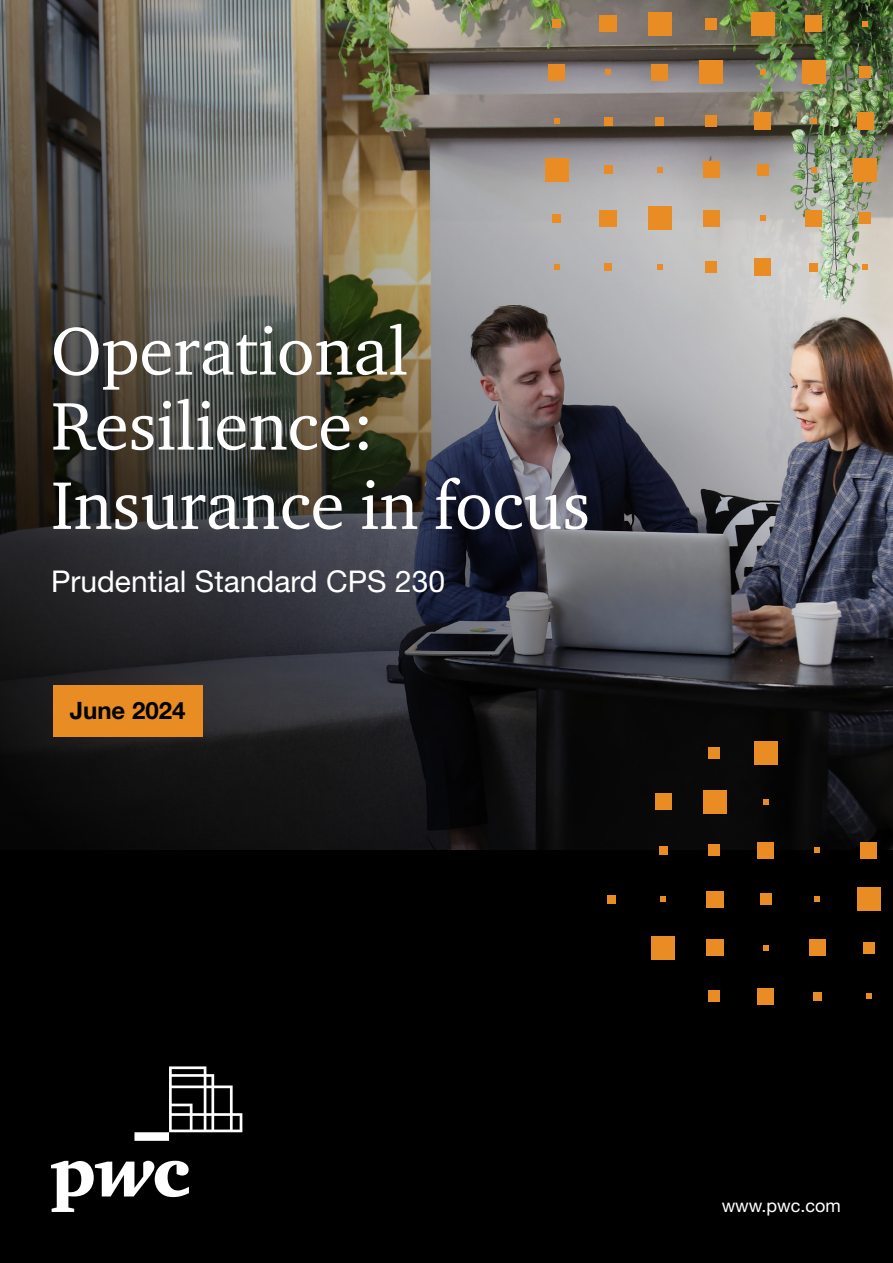
<style>
.page{position:relative;width:893px;height:1263px;background:#fff}
.page>*{position:absolute;margin:0;border:0;box-sizing:border-box;transform-origin:0 0}
.t1{font:69px/77.1px "ITC Charter Com";color:#fff}
.t2{font:30px "Helvetica Neue LT Std";color:#fff}
.t3{font:700 24px "Helvetica Neue LT Std";color:#000101}
.t4{font:18px "Helvetica Neue LT Std";color:#fff}
</style>
<div class="page">
<div style="left:0;top:850px;width:893px;height:413px;background:#000"></div>
<img style="left:0;top:0;width:893px;height:855px">
<div style="left:553px;top:19px;width:8px;height:9px;background:#e98c24"></div>
<div style="left:600px;top:15px;width:17px;height:17px;background:#e98c24"></div>
<div style="left:648px;top:12px;width:24px;height:24px;background:#e98c24"></div>
<div style="left:705px;top:18px;width:12px;height:12px;background:#e98c24"></div>
<div style="left:751px;top:12px;width:23px;height:24px;background:#e98c24"></div>
<div style="left:805px;top:15px;width:17px;height:17px;background:#e98c24"></div>
<svg style="left:863px;top:21px;width:5px;height:5px"></svg>
<div style="left:548px;top:64px;width:17px;height:17px;background:#e98c24"></div>
<svg style="left:606px;top:70px;width:5px;height:5px"></svg>
<div style="left:651px;top:64px;width:17px;height:17px;background:#e98c24"></div>
<div style="left:699px;top:60px;width:24px;height:24px;background:#e98c24"></div>
<svg style="left:760px;top:70px;width:5px;height:5px"></svg>
<div style="left:802px;top:60px;width:24px;height:24px;background:#e98c24"></div>
<div style="left:859px;top:66px;width:12px;height:12px;background:#e98c24"></div>
<svg style="left:554px;top:118px;width:5px;height:6px"></svg>
<div style="left:604px;top:117px;width:9px;height:8px;background:#e98c24"></div>
<div style="left:655px;top:117px;width:9px;height:8px;background:#e98c24"></div>
<div style="left:705px;top:115px;width:12px;height:12px;background:#e98c24"></div>
<div style="left:754px;top:112px;width:17px;height:18px;background:#e98c24"></div>
<svg style="left:811px;top:118px;width:5px;height:6px"></svg>
<div style="left:857px;top:112px;width:17px;height:18px;background:#e98c24"></div>
<div style="left:545px;top:158px;width:24px;height:24px;background:#e98c24"></div>
<div style="left:604px;top:165px;width:9px;height:9px;background:#e98c24"></div>
<svg style="left:657px;top:167px;width:5px;height:5px"></svg>
<div style="left:703px;top:161px;width:16px;height:17px;background:#e98c24"></div>
<div style="left:757px;top:164px;width:11px;height:12px;background:#e98c24"></div>
<svg style="left:811px;top:167px;width:5px;height:5px"></svg>
<div style="left:853px;top:158px;width:24px;height:24px;background:#e98c24"></div>
<div style="left:553px;top:214px;width:8px;height:9px;background:#e98c24"></div>
<div style="left:600px;top:210px;width:17px;height:17px;background:#e98c24"></div>
<div style="left:648px;top:206px;width:24px;height:24px;background:#e98c24"></div>
<div style="left:703px;top:210px;width:16px;height:17px;background:#e98c24"></div>
<svg style="left:760px;top:216px;width:5px;height:5px"></svg>
<div style="left:805px;top:210px;width:17px;height:17px;background:#e98c24"></div>
<div style="left:859px;top:212px;width:12px;height:12px;background:#e98c24"></div>
<svg style="left:554px;top:264px;width:5px;height:6px"></svg>
<div style="left:605px;top:263px;width:7px;height:8px;background:#e98c24"></div>
<svg style="left:657px;top:264px;width:5px;height:6px"></svg>
<div style="left:705px;top:261px;width:12px;height:12px;background:#e98c24"></div>
<div style="left:754px;top:258px;width:17px;height:18px;background:#e98c24"></div>
<div style="left:810px;top:263px;width:8px;height:8px;background:#e98c24"></div>
<svg style="left:863px;top:264px;width:5px;height:6px"></svg>
<div style="left:708px;top:747px;width:12px;height:12px;background:#e98c24"></div>
<div style="left:754px;top:741px;width:24px;height:24px;background:#e98c24"></div>
<div style="left:655px;top:793px;width:17px;height:17px;background:#e98c24"></div>
<div style="left:703px;top:790px;width:23px;height:23px;background:#e98c24"></div>
<svg style="left:763px;top:799px;width:5px;height:5px"></svg>
<div style="left:659px;top:846px;width:8px;height:8px;background:#e98c24"></div>
<div style="left:708px;top:844px;width:12px;height:12px;background:#e98c24"></div>
<div style="left:757px;top:842px;width:17px;height:17px;background:#e98c24"></div>
<svg style="left:815px;top:848px;width:5px;height:5px"></svg>
<div style="left:860px;top:842px;width:17px;height:17px;background:#e98c24"></div>
<div style="left:607px;top:895px;width:9px;height:8px;background:#e98c24"></div>
<svg style="left:661px;top:896px;width:5px;height:5px"></svg>
<div style="left:706px;top:890px;width:17px;height:17px;background:#e98c24"></div>
<div style="left:760px;top:893px;width:12px;height:12px;background:#e98c24"></div>
<svg style="left:815px;top:896px;width:5px;height:5px"></svg>
<div style="left:857px;top:887px;width:24px;height:24px;background:#e98c24"></div>
<div style="left:651px;top:936px;width:24px;height:23px;background:#e98c24"></div>
<div style="left:706px;top:939px;width:17px;height:17px;background:#e98c24"></div>
<svg style="left:763px;top:945px;width:5px;height:5px"></svg>
<div style="left:809px;top:939px;width:17px;height:17px;background:#e98c24"></div>
<div style="left:863px;top:942px;width:12px;height:11px;background:#e98c24"></div>
<div style="left:708px;top:990px;width:12px;height:12px;background:#e98c24"></div>
<div style="left:757px;top:988px;width:17px;height:17px;background:#e98c24"></div>
<div style="left:813px;top:992px;width:8px;height:8px;background:#e98c24"></div>
<svg style="left:866px;top:994px;width:5px;height:5px"></svg>
<div style="left:53px;top:685px;width:149px;height:51px;background:#e98c24"></div>
<svg style="left:51px;top:1066px;width:191px;height:146px"></svg>
<p class="t1" style="left:51px;top:311px;width:541px">Operational<br>Resilience:<br>Insurance in focus</p>
<p class="t2" style="left:51px;top:563px;width:395px">Prudential Standard CPS 230</p>
<p class="t3" style="left:70px;top:696px;width:117px">June 2024</p>
<p class="t4" style="left:722px;top:1195px;width:121px">www.pwc.com</p>
</div>
